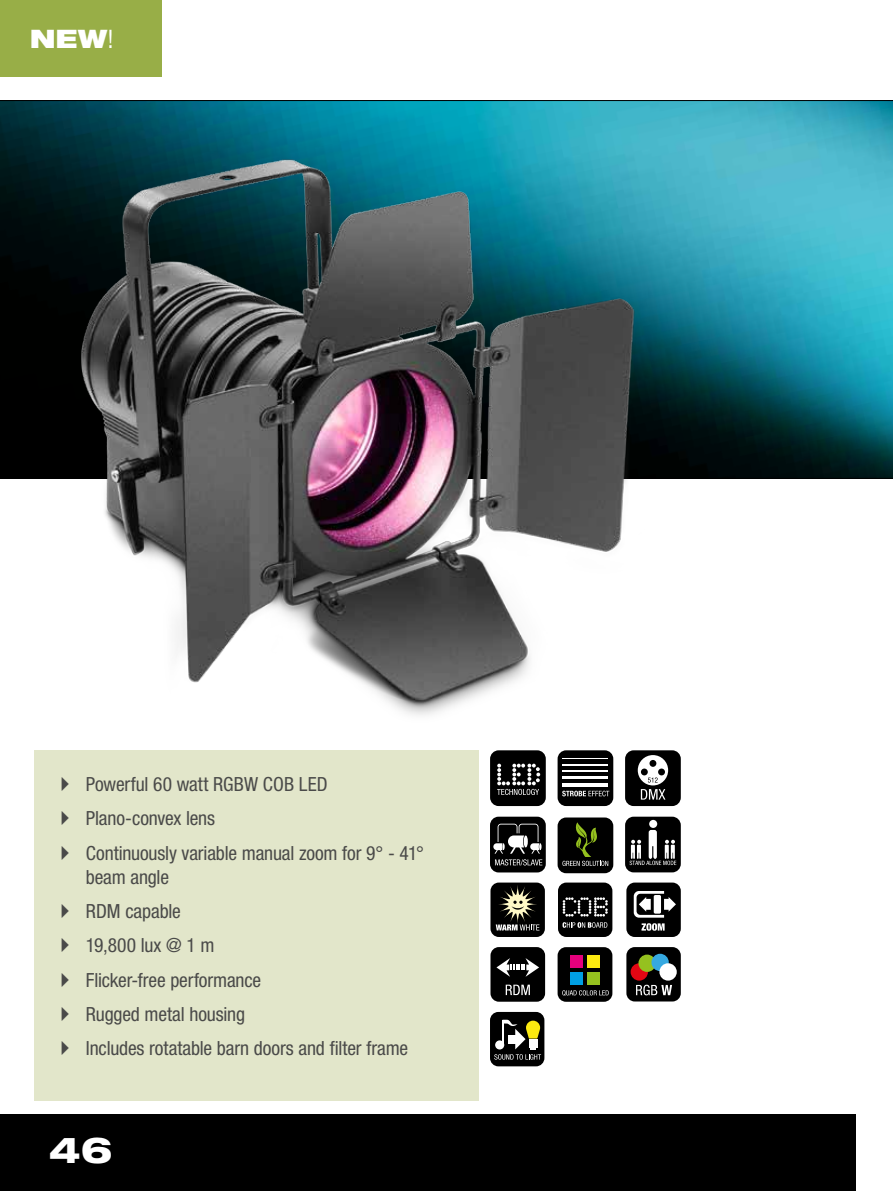
<style>
.page{position:relative;width:893px;height:1191px;background:#fff}
.page>*{position:absolute;margin:0;border:0;box-sizing:border-box;transform-origin:0 0}
.t1{font:800 expanded 36px "Helvetica Neue LT Std";color:#fff}
.t2{font:900 expanded 25.5px "Helvetica Neue LT Std";color:#fff}
.t3{font:condensed 19.5px/34.3px "Helvetica Neue LT Std";letter-spacing:-.005em;color:#4a4a49}
.s1{font-weight:300}
</style>
<div class="page">
<div style="left:0;top:1114px;width:856px;height:77px;background:#000"></div>
<svg style="left:0;top:100px;width:893px;height:379px;background:#257b8a"></svg>
<img style="left:28px;top:100px;width:664px;height:678px">
<div style="left:34px;top:750px;width:445px;height:350px;background:#e2e6ca"></div>
<div style="left:558px;top:817px;width:55px;height:56px;background:#000;border-radius:9px"></div>
<svg style="left:562px;top:822px;width:46px;height:44px"></svg>
<div style="left:625px;top:750px;width:56px;height:56px;background:#000;border-radius:9px"></div>
<svg style="left:641px;top:789px;width:24px;height:10px"></svg>
<div style="left:638px;top:755px;width:30px;height:30px;background:#fff;border-radius:50%"></div>
<div style="left:649px;top:760px;width:7px;height:7px;background:#000;border-radius:50%"></div>
<div style="left:641px;top:768px;width:7px;height:7px;background:#000;border-radius:50%"></div>
<div style="left:658px;top:768px;width:7px;height:7px;background:#000;border-radius:50%"></div>
<svg style="left:648px;top:777px;width:10px;height:5px"></svg>
<div style="left:490px;top:750px;width:56px;height:56px;background:#000;border-radius:9px"></div>
<svg style="left:497px;top:763px;width:43px;height:32px"></svg>
<div style="left:625px;top:816px;width:56px;height:56px;background:#000;border-radius:9px"></div>
<div style="left:649px;top:820px;width:8px;height:8px;background:#fff;border-radius:50%"></div>
<svg style="left:630px;top:830px;width:46px;height:35px"></svg>
<div style="left:558px;top:750px;width:55px;height:56px;background:#000;border-radius:9px"></div>
<svg style="left:562px;top:790px;width:47px;height:6px"></svg>
<hr style="left:563px;top:783px;width:45px;height:3px;background:#fff">
<hr style="left:563px;top:776px;width:45px;height:3px;background:#fff">
<hr style="left:563px;top:770px;width:45px;height:2px;background:#fff">
<hr style="left:563px;top:764px;width:45px;height:1px;background:#fff">
<hr style="left:563px;top:758px;width:45px;height:1px;background:#fff">
<div style="left:490px;top:816px;width:56px;height:56px;background:#000;border-radius:9px"></div>
<svg style="left:495px;top:859px;width:47px;height:6px"></svg>
<svg style="left:493px;top:823px;width:48px;height:30px"></svg>
<div style="left:0;top:0;width:161px;height:77px;background:#98ae47"></div>
<div style="left:558px;top:882px;width:54px;height:55px;background:#000;border-radius:8px"></div>
<svg style="left:563px;top:897px;width:45px;height:19px"></svg>
<svg style="left:562px;top:922px;width:45px;height:5px"></svg>
<div style="left:490px;top:882px;width:55px;height:55px;background:#000;border-radius:8px"></div>
<svg style="left:496px;top:885px;width:43px;height:45px"></svg>
<div style="left:490px;top:947px;width:55px;height:54px;background:#000;border-radius:8px"></div>
<svg style="left:506px;top:984px;width:24px;height:11px"></svg>
<svg style="left:496px;top:958px;width:43px;height:18px"></svg>
<div style="left:626px;top:882px;width:55px;height:55px;background:#000;border-radius:8px"></div>
<svg style="left:641px;top:923px;width:24px;height:7px"></svg>
<svg style="left:634px;top:891px;width:42px;height:26px"></svg>
<div style="left:558px;top:947px;width:54px;height:54px;background:#000;border-radius:8px"></div>
<svg style="left:562px;top:990px;width:47px;height:5px"></svg>
<div style="left:570px;top:972px;width:13px;height:12px;background:#009fe3"></div>
<div style="left:587px;top:972px;width:13px;height:12px;background:#95c11f"></div>
<div style="left:570px;top:955px;width:13px;height:12px;background:#e6007d"></div>
<div style="left:587px;top:955px;width:13px;height:12px;background:#fcea10"></div>
<div style="left:626px;top:947px;width:55px;height:54px;background:#000;border-radius:8px"></div>
<div style="left:631px;top:963px;width:17px;height:17px;background:#e30613;border-radius:50%"></div>
<div style="left:638px;top:954px;width:18px;height:18px;background:#95c11f;border-radius:50%"></div>
<div style="left:651px;top:953px;width:18px;height:18px;background:#36a9e1;border-radius:50%"></div>
<div style="left:659px;top:963px;width:18px;height:17px;background:#fff;border-radius:50%"></div>
<svg style="left:636px;top:984px;width:36px;height:11px"></svg>
<div style="left:490px;top:1012px;width:54px;height:54px;background:#000;border-radius:8px"></div>
<svg style="left:494px;top:1019px;width:47px;height:40px"></svg>
<h2 class="t2" style="left:30px;top:22px;width:86px">NEW<span class="s1">!</span></h2>
<p class="t3" style="left:86px;top:767px;width:340px">Powerful 60 watt RGBW COB LED<br>Plano-convex lens<br>Continuously variable manual zoom for 9° - 41°</p>
<p class="t3" style="left:86px;top:859px;width:324px">beam angle<br>RDM capable<br>19,800 lux @ 1 m<br>Flicker-free performance<br>Rugged metal housing<br>Includes rotatable barn doors and filter frame</p>
<h1 class="t1" style="left:49px;top:1126px;width:65px">46</h1>
</div>
